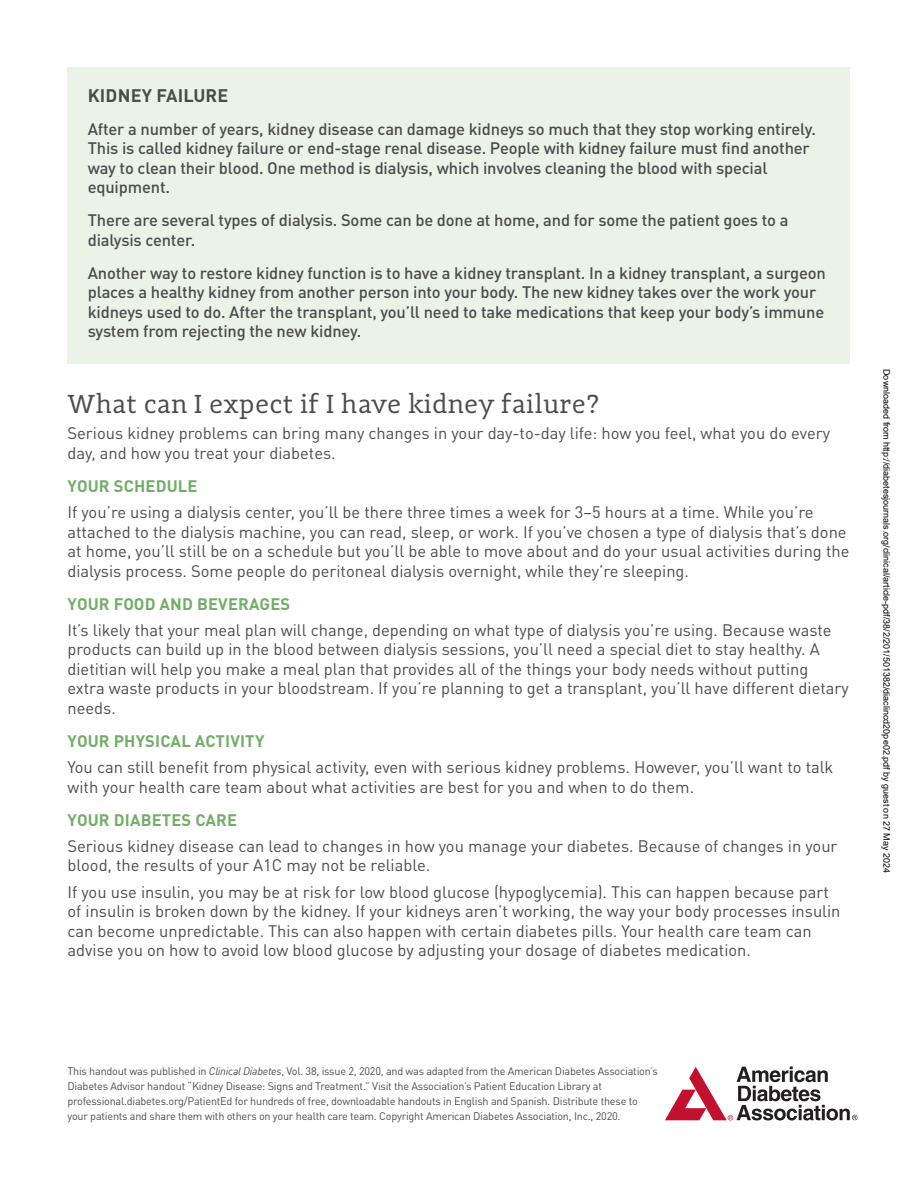
<style>
.page{position:relative;width:918px;height:1188px;background:#fff}
.page>*{position:absolute;margin:0;border:0;box-sizing:border-box;transform-origin:0 0}
.Sub_head{font:27px "Adagio Slab";letter-spacing:.01em;color:#4b4c4d}
.Call_out_head{font:700 18px "DINOT";letter-spacing:.01em;color:#4b4c4d}
.Body_Copy{font:16.5px/19.5px "DINOT";color:#4b4c4d}
.Call_out_text{font:500 16.5px/19.5px "DINOT";letter-spacing:-.01em;color:#4b4c4d}
.green_head{font:700 16.5px "DINOT";letter-spacing:.01em;color:#73ad69}
.Body_Copy-2{font:10.8px/15px "DINOT";letter-spacing:-.02em;color:#4b4c4d}
.t1{font:9px "Arial";color:#000}
.s1{font-style:italic}
</style>
<div class="page">
<svg style="left:665px;top:1066px;width:192px;height:54px"></svg>
<div style="left:68px;top:68px;width:782px;height:296px;background:#ebf2e8"></div>
<p class="Call_out_head" style="left:88px;top:83px;width:142px">KIDNEY FAILURE</p>
<p class="Call_out_text" style="left:88px;top:118px;width:730px">After a number of years, kidney disease can damage kidneys so much that they stop working entirely.<br>This is called kidney failure or end-stage renal disease. People with kidney failure must find another way to clean their blood. One method is dialysis, which involves cleaning the blood with special equipment.</p>
<p class="Call_out_text" style="left:88px;top:210px;width:702px">There are several types of dialysis. Some can be done at home, and for some the patient goes to a dialysis center.</p>
<p class="Call_out_text" style="left:88px;top:262px;width:740px">Another way to restore kidney function is to have a kidney transplant. In a kidney transplant, a surgeon places a healthy kidney from another person into your body. The new kidney takes over the work your kidneys used to do. After the transplant, you’ll need to take medications that keep your body’s immune system from rejecting the new kidney.</p>
<p class="Sub_head" style="left:68px;top:387px;width:534px">What can I expect if I have kidney failure?</p>
<p class="Body_Copy" style="left:68px;top:423px;width:764px">Serious kidney problems can bring many changes in your day-to-day life: how you feel, what you do every day, and how you treat your diabetes.</p>
<p class="green_head" style="left:68px;top:475px;width:131px">YOUR SCHEDULE</p>
<p class="Body_Copy" style="left:68px;top:502px;width:784px">If you’re using a dialysis center, you’ll be there three times a week for 3–5 hours at a time. While you’re attached to the dialysis machine, you can read, sleep, or work. If you’ve chosen a type of dialysis that’s done at home, you’ll still be on a schedule but you’ll be able to move about and do your usual activities during the dialysis process. Some people do peritoneal dialysis overnight, while they’re sleeping.</p>
<p class="green_head" style="left:68px;top:593px;width:224px">YOUR FOOD AND BEVERAGES</p>
<p class="Body_Copy" style="left:68px;top:620px;width:783px">It’s likely that your meal plan will change, depending on what type of dialysis you’re using. Because waste products can build up in the blood between dialysis sessions, you’ll need a special diet to stay healthy. A dietitian will help you make a meal plan that provides all of the things your body needs without putting extra waste products in your bloodstream. If you’re planning to get a transplant, you’ll have different dietary needs.</p>
<p class="green_head" style="left:68px;top:730px;width:198px">YOUR PHYSICAL ACTIVITY</p>
<p class="Body_Copy" style="left:68px;top:757px;width:767px">You can still benefit from physical activity, even with serious kidney problems. However, you’ll want to talk with your health care team about what activities are best for you and when to do them.</p>
<p class="green_head" style="left:68px;top:809px;width:171px">YOUR DIABETES CARE</p>
<p class="Body_Copy" style="left:68px;top:836px;width:772px">Serious kidney disease can lead to changes in how you manage your diabetes. Because of changes in your blood, the results of your A1C may not be reliable.</p>
<p class="Body_Copy" style="left:68px;top:882px;width:775px">If you use insulin, you may be at risk for low blood glucose (hypoglycemia). This can happen because part of insulin is broken down by the kidney. If your kidneys aren’t working, the way your body processes insulin can become unpredictable. This can also happen with certain diabetes pills. Your health care team can advise you on how to avoid low blood glucose by adjusting your dosage of diabetes medication.</p>
<p class="t1" style="left:890px;top:369px;width:506px;rotate:90deg">Downloaded from http://diabetesjournals.org/clinical/article-pdf/38/2/201/501382/diaclincd20pe02.pdf by guest on 27 May 2024</p>
<p class="Body_Copy-2" style="left:68px;top:1063px;width:592px">This handout was published in <span class="s1">Clinical Diabetes</span>, Vol. 38, issue 2, 2020, and was adapted from the American Diabetes Association’s Diabetes Advisor handout “Kidney Disease: Signs and Treatment.” Visit the Association’s Patient Education Library at professional.diabetes.org/PatientEd for hundreds of free, downloadable handouts in English and Spanish. Distribute these to your patients and share them with others on your health care team. Copyright American Diabetes Association, Inc., 2020.</p>
</div>
